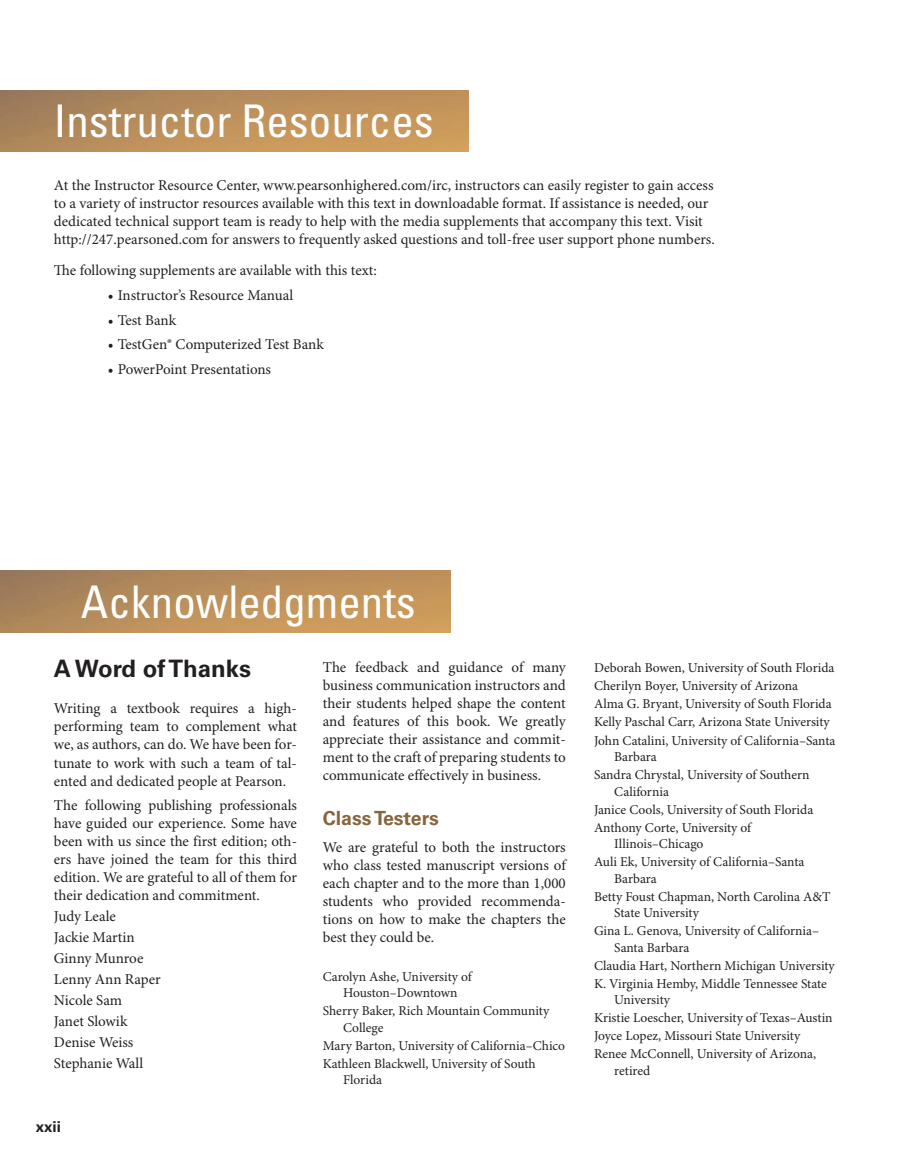
<style>
.page{position:relative;width:918px;height:1175px;background:#fff}
.page>*{position:absolute;margin:0;border:0;box-sizing:border-box;transform-origin:0 0}
.t1{font:condensed 45px "Univers LT Std";color:#fff}
.t2{font:700 24px "Univers LT Std";color:#231f20}
.t3{font:700 19.5px "Univers LT Std";color:#88653d}
.t4{font:15px/18px "Minion Pro";color:#231f20;text-align:justify}
.t5{font:700 15px "Univers LT Std";color:#231f20}
.t6{font:13.5px/18px "Minion Pro";color:#231f20}
</style>
<div class="page">
<img style="left:0;top:90px;width:468px;height:61px">
<img style="left:0;top:571px;width:450px;height:61px">
<p class="t1" style="left:54px;top:103px;width:381px">Instructor Resources</p>
<p class="t4" style="left:54px;top:177px;width:662px;text-align:left">At the Instructor Resource Center, www.pearsonhighered.com/irc, instructors can easily register to gain access to a variety of instructor resources available with this text in downloadable format. If assistance is needed, our dedicated technical support team is ready to help with the media supplements that accompany this text. Visit http://247.pearsoned.com for answers to frequently asked questions and toll-free user support phone numbers.</p>
<p class="t4" style="left:54px;top:262px;width:324px">Te following supplements are available with this text:</p>
<p class="t4" style="left:108px;top:287px;width:187px">• Instructor’s Resource Manual</p>
<p class="t4" style="left:108px;top:312px;width:70px">• Test Bank</p>
<p class="t4" style="left:108px;top:337px;width:217px">• TestGen® Computerized Test Bank</p>
<p class="t4" style="left:108px;top:361px;width:165px">• PowerPoint Presentations</p>
<p class="t1" style="left:81px;top:584px;width:336px">Acknowledgments</p>
<p class="t2" style="left:54px;top:659px;width:199px">A Word of Thanks</p>
<p class="t4" style="left:54px;top:701px;width:245px">Writing a textbook requires a high&shy;performing team to complement what we, as authors, can do. We have been for&shy;tunate to work with such a team of tal&shy;ented and dedicated people at Pearson.</p>
<p class="t4" style="left:54px;top:797px;width:245px">The following publishing professionals have guided our experience. Some have been with us since the first edition; oth&shy;ers have joined the team for this third edition. We are grateful to all of them for their dedication and commitment.</p>
<p class="t4" style="left:54px;top:907px;width:108px;line-height:21px;text-align:left">Judy Leale<br>Jackie Martin<br>Ginny Munroe<br>Lenny Ann Raper<br>Nicole Sam<br>Janet Slowik<br>Denise Weiss<br>Stephanie Wall</p>
<p class="t5" style="left:36px;top:1120px;width:27px">xxii</p>
<p class="t4" style="left:323px;top:659px;width:245px">The feedback and guidance of many business communication instructors and their students helped shape the content and features of this book. We greatly appreciate their assistance and commit&shy;ment to the craft of preparing students to communicate effectively in business.</p>
<p class="t3" style="left:323px;top:810px;width:118px">Class Testers</p>
<p class="t4" style="left:323px;top:839px;width:245px">We are grateful to both the instructors who class tested manuscript versions of each chapter and to the more than 1,000 students who provided recommenda&shy;tions on how to make the chapters the best they could be.</p>
<p class="t6" style="left:323px;top:969px;width:151px;line-height:16.5px;text-align:center">Carolyn Ashe, University of<br>Houston–Downtown</p>
<p class="t6" style="left:343px;top:1003px;width:208px;line-height:16.5px;text-indent:-20px">Sherry Baker, Rich Mountain Community<br>College</p>
<p class="t6" style="left:323px;top:1037px;width:244px">Mary Barton, University of California–Chico<br>Kathleen Blackwell, University of South</p>
<p class="t6" style="left:343px;top:1072px;width:41px">Florida</p>
<p class="t6" style="left:594px;top:660px;width:243px">Deborah Bowen, University of South Florida Cherilyn Boyer, University of Arizona<br>Alma G. Bryant, University of South Florida Kelly Paschal Carr, Arizona State University John Catalini, University of California–Santa</p>
<p class="t6" style="left:594px;top:748px;width:217px;text-indent:20px">Barbara<br>Sandra Chrystal, University of Southern</p>
<p class="t6" style="left:594px;top:783px;width:221px;text-indent:20px">California<br>Janice Cools, University of South Florida<br>Anthony Corte, University of</p>
<p class="t6" style="left:594px;top:835px;width:212px;text-indent:20px">Illinois–Chicago<br>Auli Ek, University of California–Santa</p>
<p class="t6" style="left:594px;top:870px;width:238px;text-indent:20px">Barbara<br>Betty Foust Chapman, North Carolina A&amp;T</p>
<p class="t6" style="left:594px;top:904px;width:227px;text-indent:20px">State University<br>Gina L. Genova, University of California–</p>
<p class="t6" style="left:594px;top:939px;width:242px;text-indent:20px">Santa Barbara<br>Claudia Hart, Northern Michigan University<br>K. Virginia Hemby, Middle Tennessee State</p>
<p class="t6" style="left:594px;top:991px;width:240px;text-indent:20px">University<br>Kristie Loescher, University of Texas–Austin Joyce Lopez, Missouri State University Renee McConnell, University of Arizona,</p>
<p class="t6" style="left:614px;top:1062px;width:38px">retired</p>
</div>
